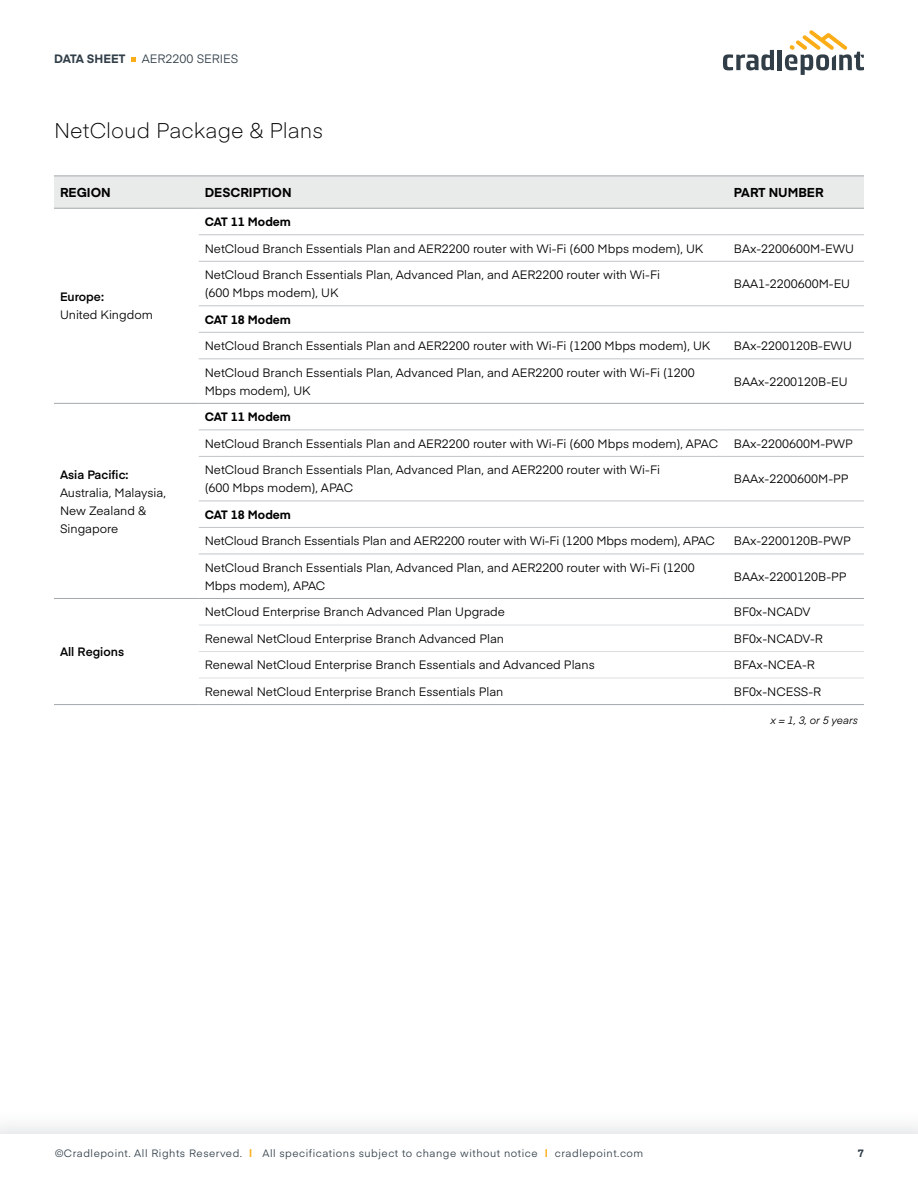
<style>
.page{position:relative;width:918px;height:1188px;background:#fff}
.page>*{position:absolute;margin:0;border:0;box-sizing:border-box;transform-origin:0 0}
.t1{font:300 21px "Eina 01";color:#000}
.t2{font:700 12.75px "Eina 01";color:#000}
.t3{font:12px/18px "Eina 01";color:#000}
.t4{font:700 12px "Eina 01";color:#000}
.t5{font:600 12px "Eina 01";color:#000}
.t6{font:12px "Eina 01";color:#313e48}
.t7{font:700 12px "Eina 01";color:#313e48}
.t8{font:10.5px "Eina 01";letter-spacing:.05em;color:#313e48}
.t9{font:italic 10.5px "Eina 01";color:#000}
.t10{font:700 10.5px "Eina 01";color:#313e48}
.s1{font-weight:700;color:#fbad18}
</style>
<div class="page">
<div style="left:0;top:1109px;width:918px;height:79px;background:#313e48;opacity:.22"></div>
<div style="left:0;top:1134px;width:918px;height:54px;background:#fff"></div>
<svg style="left:723px;top:50px;width:51px;height:20px"></svg>
<hr style="left:778px;top:50px;width:4px;height:20px;background:#313e48">
<svg style="left:785px;top:30px;width:79px;height:45px"></svg>
<svg style="left:131px;top:57px;width:5px;height:5px"></svg>
<div style="left:54px;top:177px;width:810px;height:31px;background:#e9eaea"></div>
<hr style="left:54px;top:403px;width:145px;height:1px;background:#a3a9ad">
<hr style="left:199px;top:403px;width:529px;height:1px;background:#a3a9ad">
<hr style="left:728px;top:403px;width:136px;height:1px;background:#a3a9ad">
<hr style="left:54px;top:598px;width:145px;height:1px;background:#a3a9ad">
<hr style="left:199px;top:598px;width:529px;height:1px;background:#a3a9ad">
<hr style="left:728px;top:598px;width:136px;height:1px;background:#a3a9ad">
<hr style="left:54px;top:704px;width:145px;height:1px;background:#a3a9ad">
<hr style="left:199px;top:704px;width:529px;height:1px;background:#a3a9ad">
<hr style="left:728px;top:704px;width:136px;height:1px;background:#a3a9ad">
<hr style="left:54px;top:208px;width:145px;height:1px;background:#a3a9ad">
<hr style="left:199px;top:208px;width:529px;height:1px;background:#a3a9ad">
<hr style="left:728px;top:208px;width:136px;height:1px;background:#a3a9ad">
<hr style="left:54px;top:176px;width:145px;height:1px;background:#a3a9ad">
<hr style="left:199px;top:176px;width:529px;height:1px;background:#a3a9ad">
<hr style="left:728px;top:176px;width:136px;height:1px;background:#a3a9ad">
<hr style="left:199px;top:235px;width:529px;height:1px;background:#c1c5c8">
<hr style="left:728px;top:235px;width:136px;height:1px;background:#c1c5c8">
<hr style="left:199px;top:261px;width:529px;height:1px;background:#c1c5c8">
<hr style="left:728px;top:261px;width:136px;height:1px;background:#c1c5c8">
<hr style="left:199px;top:306px;width:529px;height:1px;background:#c1c5c8">
<hr style="left:728px;top:306px;width:136px;height:1px;background:#c1c5c8">
<hr style="left:199px;top:332px;width:529px;height:1px;background:#c1c5c8">
<hr style="left:728px;top:332px;width:136px;height:1px;background:#c1c5c8">
<hr style="left:199px;top:359px;width:529px;height:1px;background:#c1c5c8">
<hr style="left:728px;top:359px;width:136px;height:1px;background:#c1c5c8">
<hr style="left:199px;top:430px;width:529px;height:1px;background:#c1c5c8">
<hr style="left:728px;top:430px;width:136px;height:1px;background:#c1c5c8">
<hr style="left:199px;top:456px;width:529px;height:1px;background:#c1c5c8">
<hr style="left:728px;top:456px;width:136px;height:1px;background:#c1c5c8">
<hr style="left:199px;top:501px;width:529px;height:1px;background:#c1c5c8">
<hr style="left:728px;top:501px;width:136px;height:1px;background:#c1c5c8">
<hr style="left:199px;top:527px;width:529px;height:1px;background:#c1c5c8">
<hr style="left:728px;top:527px;width:136px;height:1px;background:#c1c5c8">
<hr style="left:199px;top:554px;width:529px;height:1px;background:#c1c5c8">
<hr style="left:728px;top:554px;width:136px;height:1px;background:#c1c5c8">
<hr style="left:199px;top:651px;width:529px;height:1px;background:#dddee0">
<hr style="left:728px;top:651px;width:136px;height:1px;background:#dddee0">
<hr style="left:199px;top:678px;width:529px;height:1px;background:#dddee0">
<hr style="left:728px;top:678px;width:136px;height:1px;background:#dddee0">
<hr style="left:199px;top:625px;width:529px;height:1px;background:#dddee0">
<hr style="left:728px;top:625px;width:136px;height:1px;background:#dddee0">
<p class="t7" style="left:54px;top:50px;width:73px">DATA SHEET</p>
<p class="t6" style="left:142px;top:50px;width:98px">AER2200 SERIES</p>
<h1 class="t1" style="left:54px;top:114px;width:271px">NetCloud Package &amp; Plans</h1>
<p class="t2" style="left:60px;top:183px;width:52px">REGION</p>
<p class="t2" style="left:205px;top:183px;width:88px">DESCRIPTION</p>
<p class="t2" style="left:734px;top:183px;width:91px">PART NUMBER</p>
<p class="t5" style="left:60px;top:288px;width:45px">Europe:</p>
<p class="t3" style="left:60px;top:305px;width:94px">United Kingdom</p>
<p class="t5" style="left:60px;top:465px;width:70px">Asia Pacific:</p>
<p class="t3" style="left:60px;top:482px;width:107px">Australia, Malaysia,<br>New Zealand &amp;<br>Singapore</p>
<p class="t5" style="left:60px;top:643px;width:66px">All Regions</p>
<p class="t4" style="left:205px;top:213px;width:88px">CAT 11 Modem</p>
<p class="t3" style="left:205px;top:239px;width:500px">NetCloud Branch Essentials Plan and AER2200 router with Wi-Fi (600 Mbps modem), UK</p>
<p class="t3" style="left:734px;top:239px;width:122px">BAx-2200600M-EWU</p>
<p class="t3" style="left:205px;top:265px;width:457px">NetCloud Branch Essentials Plan, Advanced Plan, and AER2200 router with Wi-Fi (600 Mbps modem), UK</p>
<p class="t3" style="left:734px;top:274px;width:118px">BAA1-2200600M-EU</p>
<p class="t4" style="left:205px;top:311px;width:88px">CAT 18 Modem</p>
<p class="t3" style="left:205px;top:336px;width:507px">NetCloud Branch Essentials Plan and AER2200 router with Wi-Fi (1200 Mbps modem), UK</p>
<p class="t3" style="left:734px;top:336px;width:119px">BAx-2200120B-EWU</p>
<p class="t3" style="left:205px;top:363px;width:492px">NetCloud Branch Essentials Plan, Advanced Plan, and AER2200 router with Wi-Fi (1200<br>Mbps modem), UK</p>
<p class="t3" style="left:734px;top:372px;width:115px">BAAx-2200120B-EU</p>
<p class="t4" style="left:205px;top:408px;width:88px">CAT 11 Modem</p>
<p class="t3" style="left:205px;top:434px;width:515px">NetCloud Branch Essentials Plan and AER2200 router with Wi-Fi (600 Mbps modem), APAC</p>
<p class="t3" style="left:734px;top:434px;width:121px">BAx-2200600M-PWP</p>
<p class="t3" style="left:205px;top:460px;width:457px">NetCloud Branch Essentials Plan, Advanced Plan, and AER2200 router with Wi-Fi (600 Mbps modem), APAC</p>
<p class="t3" style="left:734px;top:469px;width:116px">BAAx-2200600M-PP</p>
<p class="t4" style="left:205px;top:506px;width:88px">CAT 18 Modem</p>
<p class="t3" style="left:205px;top:531px;width:512px">NetCloud Branch Essentials Plan and AER2200 router with Wi-Fi (1200 Mbps modem), APAC</p>
<p class="t3" style="left:734px;top:531px;width:118px">BAx-2200120B-PWP</p>
<p class="t3" style="left:205px;top:558px;width:492px">NetCloud Branch Essentials Plan, Advanced Plan, and AER2200 router with Wi-Fi (1200<br>Mbps modem), APAC</p>
<p class="t3" style="left:734px;top:567px;width:114px">BAAx-2200120B-PP</p>
<p class="t3" style="left:205px;top:602px;width:302px">NetCloud Enterprise Branch Advanced Plan Upgrade</p>
<p class="t3" style="left:734px;top:602px;width:78px">BF0x-NCADV</p>
<p class="t3" style="left:205px;top:629px;width:301px">Renewal NetCloud Enterprise Branch Advanced Plan</p>
<p class="t3" style="left:734px;top:629px;width:90px">BF0x-NCADV-R</p>
<p class="t3" style="left:205px;top:655px;width:392px">Renewal NetCloud Enterprise Branch Essentials and Advanced Plans</p>
<p class="t3" style="left:734px;top:655px;width:82px">BFAx-NCEA-R</p>
<p class="t3" style="left:205px;top:682px;width:300px">Renewal NetCloud Enterprise Branch Essentials Plan</p>
<p class="t3" style="left:734px;top:682px;width:89px">BF0x-NCESS-R</p>
<p class="t9" style="left:770px;top:712px;width:89px">x = 1, 3, or 5 years</p>
<p class="t8" style="left:55px;top:1146px;width:590px">©Cradlepoint. All Rights Reserved. <span class="s1">|</span> All specifications subject to change without notice <span class="s1">|</span> cradlepoint.com</p>
<p class="t10" style="left:858px;top:1146px;width:8px">7</p>
</div>
